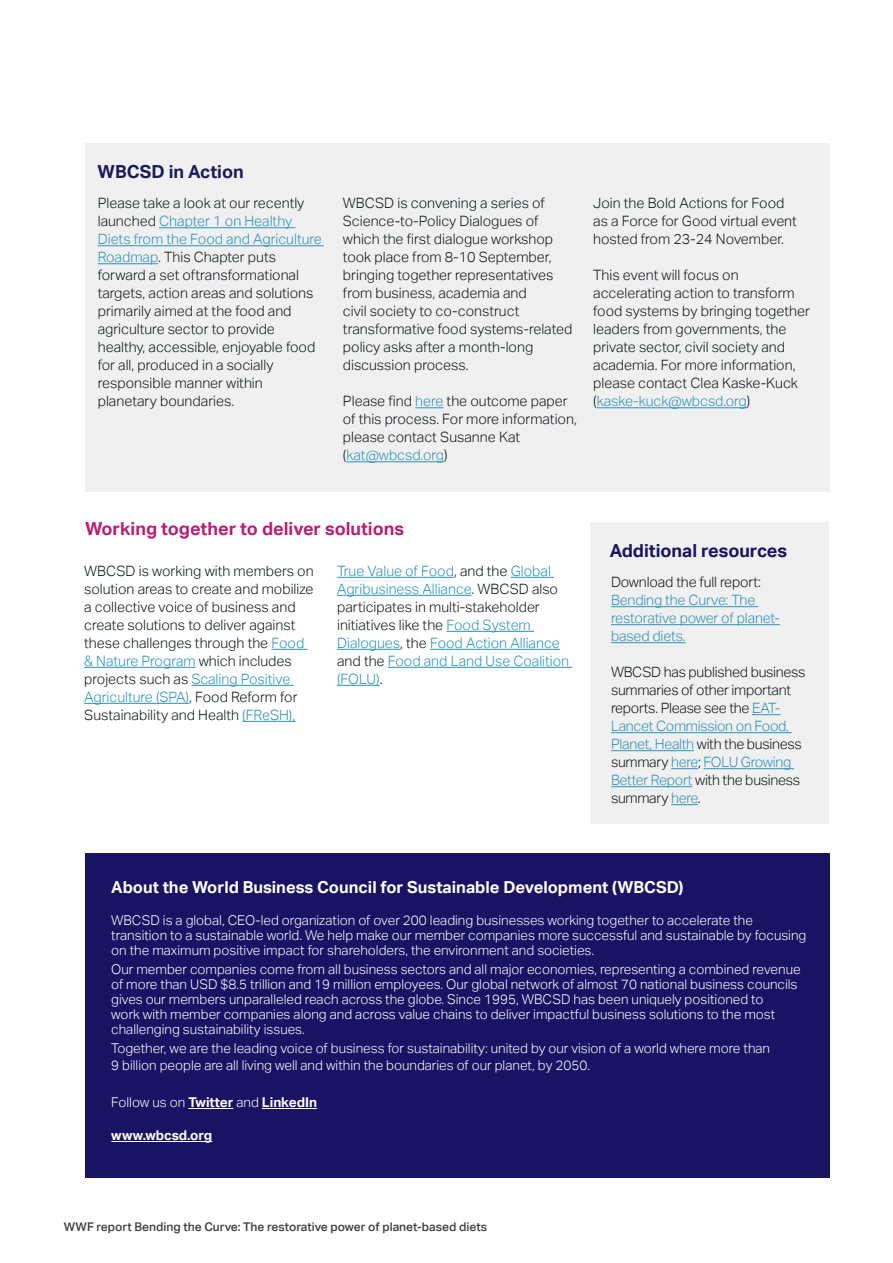
<style>
.page{position:relative;width:893px;height:1263px;background:#fff}
.page>*{position:absolute;margin:0;border:0;box-sizing:border-box;transform-origin:0 0}
.t1{font:700 18px "Aktiv Grotesk";color:#b62073}
.t2{font:700 18px "Aktiv Grotesk";color:#191364}
.t3{font:700 18px "Aktiv Grotesk";color:#1b1a5b}
.t4{font:700 16.5px "Aktiv Grotesk";color:#fff}
.t5{font:300 14.25px/18px "Aktiv Grotesk";color:#10191c}
.t6{font:300 14.25px/18px "Aktiv Grotesk";color:#2c92bb}
.t7{font:300 14.25px/18px "Aktiv Grotesk";letter-spacing:-.02em;color:#10191c}
.CORPO{font:300 13.5px/15px "Aktiv Grotesk";color:#fff}
.t8{font:700 13.5px "Aktiv Grotesk";color:#fff}
.t9{font:500 12px "Aktiv Grotesk";color:#3e3e3f}
.s1{color:#2c92bb}
.s2{color:#10191c}
.s3{font-weight:300}
</style>
<div class="page">
<div style="left:85px;top:143px;width:744px;height:349px;background:#f0f0f0"></div>
<div style="left:85px;top:854px;width:745px;height:324px;background:#191364"></div>
<hr style="left:188px;top:1108px;width:45px;height:1px;background:#fff">
<hr style="left:262px;top:1108px;width:55px;height:1px;background:#fff">
<hr style="left:111px;top:1141px;width:101px;height:1px;background:#fff">
<hr style="left:271px;top:649px;width:36px;height:1px;background:#2c92bb">
<hr style="left:84px;top:667px;width:112px;height:1px;background:#2c92bb">
<hr style="left:192px;top:685px;width:102px;height:1px;background:#2c92bb">
<hr style="left:84px;top:703px;width:105px;height:1px;background:#2c92bb">
<hr style="left:242px;top:721px;width:53px;height:1px;background:#2c92bb">
<hr style="left:159px;top:227px;width:136px;height:1px;background:#2c92bb">
<hr style="left:98px;top:245px;width:226px;height:1px;background:#2c92bb">
<hr style="left:98px;top:263px;width:60px;height:1px;background:#2c92bb">
<hr style="left:337px;top:577px;width:117px;height:1px;background:#2c92bb">
<hr style="left:511px;top:577px;width:43px;height:1px;background:#2c92bb">
<hr style="left:337px;top:595px;width:134px;height:1px;background:#2c92bb">
<hr style="left:446px;top:631px;width:88px;height:1px;background:#2c92bb">
<hr style="left:337px;top:649px;width:63px;height:1px;background:#2c92bb">
<hr style="left:430px;top:649px;width:130px;height:1px;background:#2c92bb">
<hr style="left:388px;top:667px;width:184px;height:1px;background:#2c92bb">
<hr style="left:337px;top:685px;width:43px;height:1px;background:#2c92bb">
<div style="left:590px;top:522px;width:238px;height:302px;background:#f0f0f0"></div>
<hr style="left:611px;top:606px;width:147px;height:1px;background:#2c92bb">
<hr style="left:611px;top:624px;width:169px;height:1px;background:#2c92bb">
<hr style="left:611px;top:642px;width:75px;height:1px;background:#2c92bb">
<svg style="left:752px;top:714px;width:28px;height:1px"></svg>
<hr style="left:611px;top:732px;width:181px;height:1px;background:#2c92bb">
<hr style="left:611px;top:750px;width:83px;height:1px;background:#2c92bb">
<svg style="left:671px;top:768px;width:27px;height:1px"></svg>
<hr style="left:703px;top:768px;width:91px;height:1px;background:#2c92bb">
<hr style="left:611px;top:786px;width:81px;height:1px;background:#2c92bb">
<svg style="left:671px;top:804px;width:27px;height:1px"></svg>
<svg style="left:415px;top:407px;width:28px;height:1px"></svg>
<hr style="left:346px;top:461px;width:98px;height:1px;background:#2c92bb">
<hr style="left:597px;top:407px;width:150px;height:1px;background:#2c92bb">
<p class="t3" style="left:98px;top:161px;width:148px">WBCSD in Action</p>
<p class="t5" style="left:98px;top:194px;width:226px">Please take a look at our recently launched <span class="s1">Chapter 1 on Healthy<br>Diets from the Food and Agriculture<br>Roadmap</span>. This Chapter puts forward a set oftransformational targets, action areas and solutions primarily aimed at the food and agriculture sector to provide healthy, accessible, enjoyable food</p>
<p class="t5" style="left:98px;top:356px;width:177px">for all, produced in a socially responsible manner within planetary boundaries.</p>
<p class="t5" style="left:343px;top:194px;width:231px">WBCSD is convening a series of<br>Science-to-Policy Dialogues of which the first dialogue workshop took place from 8-10 September, bringing together representatives from business, academia and<br>civil society to co-construct transformative food systems-related policy asks after a month-long discussion process.</p>
<p class="t5" style="left:343px;top:392px;width:235px">Please find <span class="s1">here</span> the outcome paper of this process. For more information, please contact Susanne Kat (<span class="s1">kat@wbcsd.org</span>)</p>
<p class="t5" style="left:593px;top:194px;width:205px">Join the Bold Actions for Food as a Force for Good virtual event hosted from 23-24 November.</p>
<p class="t5" style="left:593px;top:266px;width:218px">This event will focus on accelerating action to transform food systems by bringing together leaders from governments, the private sector, civil society and academia. For more information, please contact Clea Kaske-Kuck (<span class="s1">kaske-kuck@wbcsd.org</span>)</p>
<p class="t1" style="left:85px;top:518px;width:321px">Working together to deliver solutions</p>
<p class="t5" style="left:84px;top:562px;width:231px">WBCSD is working with members on solution areas to create and mobilize a collective voice of business and create solutions to deliver against these challenges through the <span class="s1">Food &amp; Nature Program</span> which includes projects such as <span class="s1">Scaling Positive Agriculture (SPA)</span>, Food Reform for Sustainability and Health <span class="s1">(FReSH),</span></p>
<p class="t6" style="left:337px;top:562px;width:234px">True Value of Food<span class="s2">, and the</span> Global<br>Agribusiness Alliance<span class="s2">. WBCSD also participates in multi-stakeholder initiatives like the</span> Food System<br>Dialogues<span class="s2">, the</span> Food Action Alliance <span class="s2">and the</span> Food and Land Use Coalition (FOLU)<span class="s2">.</span></p>
<p class="t2" style="left:610px;top:540px;width:179px">Additional resources</p>
<p class="t6" style="left:611px;top:573px;width:171px"><span class="s2">Download the full report:<br></span>Bending the Curve: The restorative power of planet&shy;based diets.</p>
<p class="t7" style="left:611px;top:663px;width:196px">WBCSD has published business summaries of other important reports. Please see the <span class="s1">EAT-<br>Lancet Commission on Food,<br>Planet, Health</span> with the business summary <span class="s1">here</span>; <span class="s1">FOLU Growing<br>Better Report</span> with the business summary <span class="s1">here</span>.</p>
<p class="t4" style="left:111px;top:878px;width:574px">About the World Business Council for Sustainable Development (WBCSD)</p>
<p class="CORPO" style="left:111px;top:913px;width:697px">WBCSD is a global, CEO-led organization of over 200 leading businesses working together to accelerate the transition to a sustainable world. We help make our member companies more successful and sustainable by focusing on the maximum positive impact for shareholders, the environment and societies.</p>
<p class="CORPO" style="left:111px;top:962px;width:691px">Our member companies come from all business sectors and all major economies, representing a combined revenue of more than USD $8.5 trillion and 19 million employees. Our global network of almost 70 national business councils gives our members unparalleled reach across the globe. Since 1995, WBCSD has been uniquely positioned to<br>work with member companies along and across value chains to deliver impactful business solutions to the most challenging sustainability issues.</p>
<p class="CORPO" style="left:111px;top:1040px;width:660px;line-height:16.5px">Together, we are the leading voice of business for sustainability: united by our vision of a world where more than<br>9 billion people are all living well and within the boundaries of our planet, by 2050.</p>
<p class="t8" style="left:111px;top:1094px;width:207px"><span class="s3">Follow us on</span> Twitter <span class="s3">and</span> LinkedIn</p>
<p class="t8" style="left:111px;top:1127px;width:103px">www.wbcsd.org</p>
<p class="t9" style="left:64px;top:1219px;width:425px">WWF report Bending the Curve: The restorative power of planet-based diets</p>
</div>
